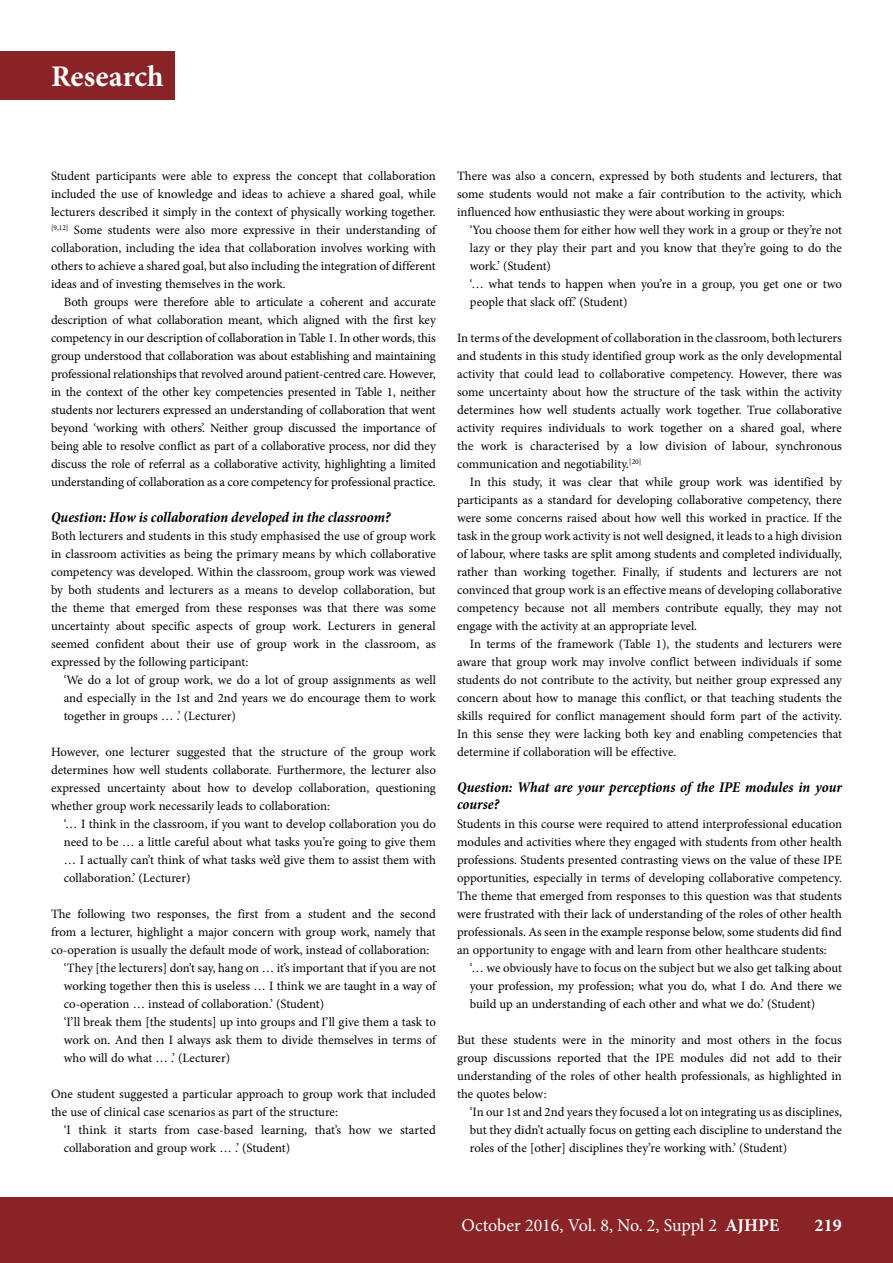
<style>
.page{position:relative;width:893px;height:1263px;background:#fff}
.page>*{position:absolute;margin:0;border:0;box-sizing:border-box;transform-origin:0 0}
.t1{font:700 30px "Minion Pro";color:#fff}
.t2{font:18px "Minion Pro";letter-spacing:-.005em;color:#fff}
.t3{font:700 18px "Minion Pro";color:#fff}
.t4{font:italic 700 condensed 15px/16.5px "Minion Pro";color:#000}
.t5{font:12.75px/18px "Minion Pro";letter-spacing:-.005em;color:#000;text-align:justify}
.s1{font-weight:700}
</style>
<div class="page">
<div style="left:0;top:1197px;width:893px;height:66px;background:#892326"></div>
<div style="left:0;top:51px;width:174px;height:49px;background:#892326"></div>
<h1 class="t1" style="left:51px;top:56px;width:114px">Research</h1>
<p class="t5" style="left:51px;top:167px;width:386px">Student participants were able to express the concept that collaboration included the use of knowledge and ideas to achieve a shared goal, while lecturers described it simply in the context of physically working together. <sup>[9,12]</sup> Some students were also more expressive in their understanding of collaboration, including the idea that collaboration involves working with others to achieve a shared goal, but also including the integration of different ideas and of investing themselves in the work.</p>
<p class="t5" style="left:51px;top:293px;width:386px;text-indent:13px">Both groups were therefore able to articulate a coherent and accurate description of what collaboration meant, which aligned with the first key competency in our description of collaboration in Table 1. In other words, this group understood that collaboration was about establishing and maintaining professional relationships that revolved around patient-centred care. However, in the context of the other key competencies presented in Table 1, neither students nor lecturers expressed an understanding of collaboration that went beyond ‘working with others’. Neither group discussed the importance of being able to resolve conflict as part of a collaborative process, nor did they discuss the role of referral as a collaborative activity, highlighting a limited understanding of collaboration as a core competency for professional practice.</p>
<p class="t4" style="left:51px;top:509px;width:341px">Question: How is collaboration developed in the classroom?</p>
<p class="t5" style="left:51px;top:527px;width:386px">Both lecturers and students in this study emphasised the use of group work in classroom activities as being the primary means by which collaborative competency was developed. Within the classroom, group work was viewed by both students and lecturers as a means to develop collaboration, but the theme that emerged from these responses was that there was some uncertainty about specific aspects of group work. Lecturers in general seemed confident about their use of group work in the classroom, as expressed by the following participant:</p>
<p class="t5" style="left:64px;top:671px;width:374px">‘We do a lot of group work, we do a lot of group assignments as well and especially in the 1st and 2nd years we do encourage them to work together in groups … .’ (Lecturer)</p>
<p class="t5" style="left:51px;top:743px;width:386px">However, one lecturer suggested that the structure of the group work determines how well students collaborate. Furthermore, the lecturer also expressed uncertainty about how to develop collaboration, questioning whether group work necessarily leads to collaboration:</p>
<p class="t5" style="left:64px;top:815px;width:374px">‘… I think in the classroom, if you want to develop collaboration you do need to be … a little careful about what tasks you’re going to give them … I actually can’t think of what tasks we’d give them to assist them with collaboration.’ (Lecturer)</p>
<p class="t5" style="left:51px;top:905px;width:386px">The following two responses, the first from a student and the second</p>
<p class="t5" style="left:51px;top:923px;width:386px">from a lecturer, highlight a major concern with group work, namely that</p>
<p class="t5" style="left:51px;top:941px;width:380px">co-operation is usually the default mode of work, instead of collaboration:</p>
<p class="t5" style="left:64px;top:959px;width:374px">‘They [the lecturers] don’t say, hang on … it’s important that if you are not</p>
<p class="t5" style="left:64px;top:977px;width:374px">working together then this is useless … I think we are taught in a way of</p>
<p class="t5" style="left:64px;top:995px;width:262px">co-operation … instead of collaboration.’ (Student)</p>
<p class="t5" style="left:64px;top:1013px;width:374px">‘I’ll break them [the students] up into groups and I’ll give them a task to</p>
<p class="t5" style="left:64px;top:1031px;width:374px">work on. And then I always ask them to divide themselves in terms of</p>
<p class="t5" style="left:64px;top:1049px;width:168px">who will do what … .’ (Lecturer)</p>
<p class="t5" style="left:51px;top:1085px;width:386px">One student suggested a particular approach to group work that included the use of clinical case scenarios as part of the structure:</p>
<p class="t5" style="left:64px;top:1121px;width:373px">‘I think it starts from case-based learning, that’s how we started collaboration and group work … .’ (Student)</p>
<p class="t5" style="left:457px;top:167px;width:386px">There was also a concern, expressed by both students and lecturers, that some students would not make a fair contribution to the activity, which influenced how enthusiastic they were about working in groups:</p>
<p class="t5" style="left:470px;top:221px;width:374px;text-align:left">‘You choose them for either how well they work in a group or they’re not lazy or they play their part and you know that they’re going to do the work.’ (Student)<br>‘… what tends to happen when you’re in a group, you get one or two people that slack off.’ (Student)</p>
<p class="t5" style="left:457px;top:329px;width:386px">In terms of the development of collaboration in the classroom, both lecturers and students in this study identified group work as the only developmental activity that could lead to collaborative competency. However, there was some uncertainty about how the structure of the task within the activity determines how well students actually work together. True collaborative activity requires individuals to work together on a shared goal, where the work is characterised by a low division of labour, synchronous communication and negotiability.<sup>[20]</sup></p>
<p class="t5" style="left:457px;top:473px;width:386px;text-indent:13px">In this study, it was clear that while group work was identified by participants as a standard for developing collaborative competency, there were some concerns raised about how well this worked in practice. If the task in the group work activity is not well designed, it leads to a high division of labour, where tasks are split among students and completed individually, rather than working together. Finally, if students and lecturers are not convinced that group work is an effective means of developing collaborative competency because not all members contribute equally, they may not engage with the activity at an appropriate level.</p>
<p class="t5" style="left:457px;top:635px;width:386px;text-indent:13px">In terms of the framework (Table 1), the students and lecturers were aware that group work may involve conflict between individuals if some students do not contribute to the activity, but neither group expressed any concern about how to manage this conflict, or that teaching students the skills required for conflict management should form part of the activity.<br>In this sense they were lacking both key and enabling competencies that determine if collaboration will be effective.</p>
<p class="t4" style="left:457px;top:779px;width:386px">Question: What are your perceptions of the IPE modules in your course?</p>
<p class="t5" style="left:457px;top:815px;width:386px">Students in this course were required to attend interprofessional education modules and activities where they engaged with students from other health professions. Students presented contrasting views on the value of these IPE opportunities, especially in terms of developing collaborative competency.<br>The theme that emerged from responses to this question was that students were frustrated with their lack of understanding of the roles of other health professionals. As seen in the example response below, some students did find an opportunity to engage with and learn from other healthcare students:</p>
<p class="t5" style="left:470px;top:959px;width:374px">‘… we obviously have to focus on the subject but we also get talking about your profession, my profession; what you do, what I do. And there we build up an understanding of each other and what we do.’ (Student)</p>
<p class="t5" style="left:457px;top:1031px;width:386px">But these students were in the minority and most others in the focus group discussions reported that the IPE modules did not add to their understanding of the roles of other health professionals, as highlighted in the quotes below:</p>
<p class="t5" style="left:470px;top:1103px;width:374px">‘In our 1st and 2nd years they focused a lot on integrating us as disciplines, but they didn’t actually focus on getting each discipline to understand the roles of the [other] disciplines they’re working with.’ (Student)</p>
<h2 class="t2" style="left:462px;top:1213px;width:319px">October 2016, Vol. 8, No. 2, Suppl 2 <span class="s1">AJHPE</span></h2>
<h2 class="t3" style="left:814px;top:1213px;width:29px">219</h2>
</div>
